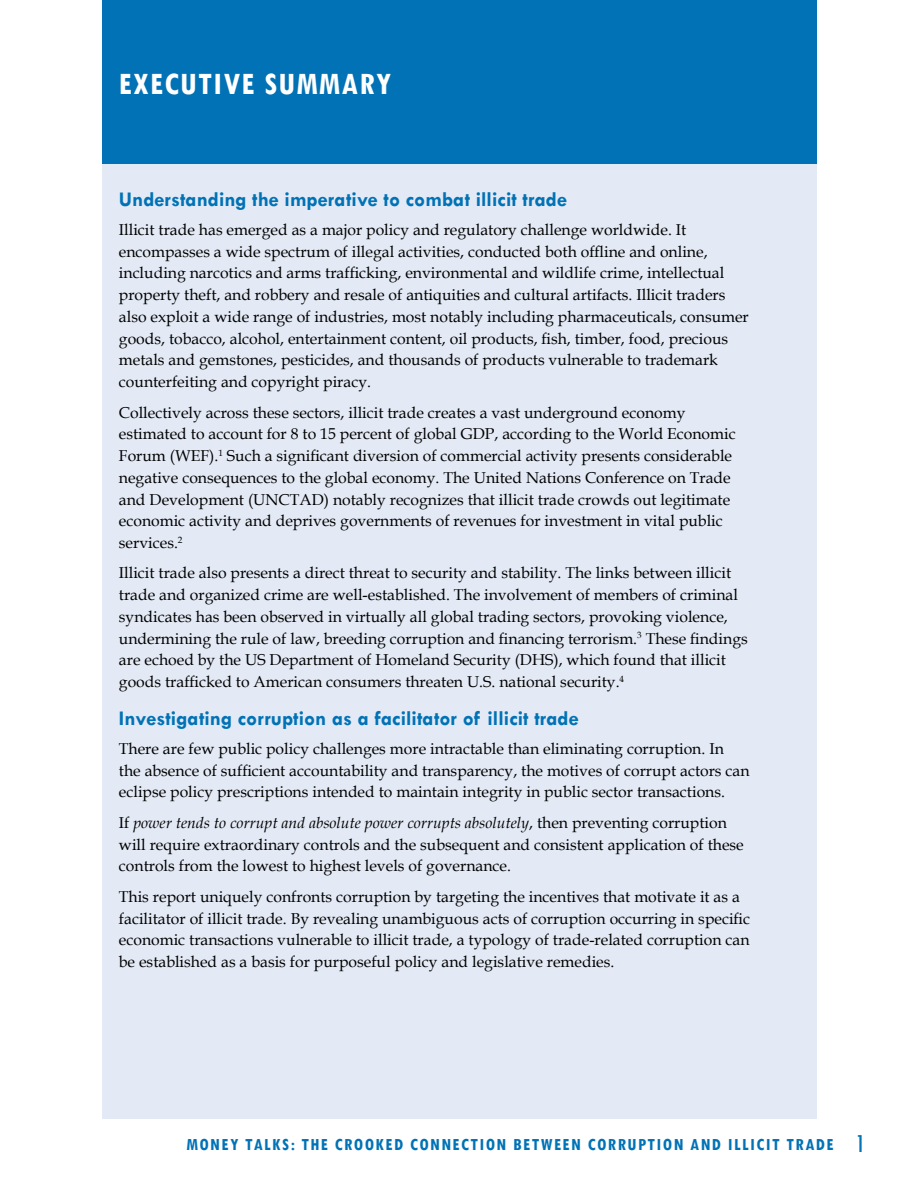
<style>
.page{position:relative;width:918px;height:1188px;background:#fff}
.page>*{position:absolute;margin:0;border:0;box-sizing:border-box;transform-origin:0 0}
.t1{font:700 condensed 33px "Tw Cen";letter-spacing:.04em;color:#fff}
.t2{font:700 21px "Tw Cen";color:#0072b5}
.t3{font:700 condensed 18px "Tw Cen";letter-spacing:.08em;color:#0072b5}
.t4{font:15.75px/21.8px "Book Antiqua";color:#000}
.s1{font-style:italic}
.s2{font-weight:400;font-size:27px}
</style>
<div class="page">
<div style="left:102px;top:0;width:714px;height:1119px;background:#e3eaf5"></div>
<div style="left:102px;top:0;width:714px;height:163px;background:#0072b5"></div>
<h1 class="t1" style="left:119px;top:64px;width:274px">EXECUTIVE SUMMARY</h1>
<h2 class="t2" style="left:119px;top:187px;width:450px">Understanding the imperative to combat illicit trade</h2>
<p class="t4" style="left:119px;top:218px;width:631px">Illicit trade has emerged as a major policy and regulatory challenge worldwide. It encompasses a wide spectrum of illegal activities, conducted both offline and online, including narcotics and arms trafficking, environmental and wildlife crime, intellectual property theft, and robbery and resale of antiquities and cultural artifacts. Illicit traders also exploit a wide range of industries, most notably including pharmaceuticals, consumer goods, tobacco, alcohol, entertainment content, oil products, fish, timber, food, precious metals and gemstones, pesticides, and thousands of products vulnerable to trademark counterfeiting and copyright piracy.</p>
<p class="t4" style="left:119px;top:401px;width:618px">Collectively across these sectors, illicit trade creates a vast underground economy estimated to account for 8 to 15 percent of global GDP, according to the World Economic Forum (WEF).<sup>1</sup> Such a significant diversion of commercial activity presents considerable negative consequences to the global economy. The United Nations Conference on Trade and Development (UNCTAD) notably recognizes that illicit trade crowds out legitimate economic activity and deprives governments of revenues for investment in vital public services.<sup>2</sup></p>
<p class="t4" style="left:119px;top:562px;width:630px">Illicit trade also presents a direct threat to security and stability. The links between illicit trade and organized crime are well-established. The involvement of members of criminal syndicates has been observed in virtually all global trading sectors, provoking violence, undermining the rule of law, breeding corruption and financing terrorism.<sup>3</sup> These findings are echoed by the US Department of Homeland Security (DHS), which found that illicit goods trafficked to American consumers threaten U.S. national security.<sup>4</sup></p>
<h2 class="t2" style="left:119px;top:706px;width:461px">Investigating corruption as a facilitator of illicit trade</h2>
<p class="t4" style="left:119px;top:737px;width:632px">There are few public policy challenges more intractable than eliminating corruption. In the absence of sufficient accountability and transparency, the motives of corrupt actors can eclipse policy prescriptions intended to maintain integrity in public sector transactions.</p>
<p class="t4" style="left:119px;top:811px;width:626px">If <span class="s1">power tends to corrupt and absolute power corrupts absolutely</span>, then preventing corruption will require extraordinary controls and the subsequent and consistent application of these controls from the lowest to highest levels of governance.</p>
<p class="t4" style="left:119px;top:885px;width:633px">This report uniquely confronts corruption by targeting the incentives that motivate it as a facilitator of illicit trade. By revealing unambiguous acts of corruption occurring in specific economic transactions vulnerable to illicit trade, a typology of trade-related corruption can be established as a basis for purposeful policy and legislative remedies.</p>
<p class="t3" style="left:186px;top:1134px;width:681px">MONEY TALKS: THE CROOKED CONNECTION BETWEEN CORRUPTION AND ILLICIT TRADE <span class="s2">1</span></p>
</div>
